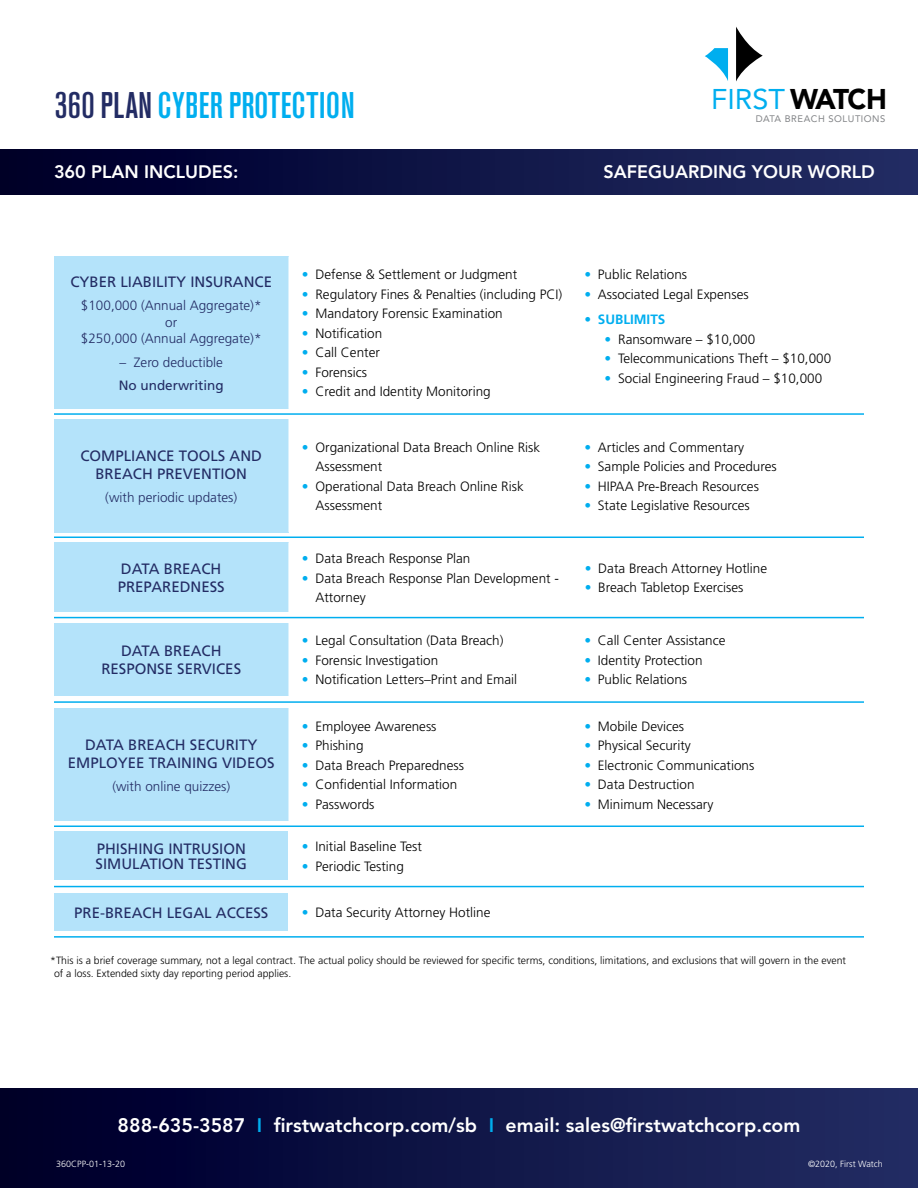
<style>
.page{position:relative;width:918px;height:1188px;background:#fff}
.page>*{position:absolute;margin:0;border:0;box-sizing:border-box;transform-origin:0 0}
.t1{font:39px "C Akzidenz Bld";letter-spacing:-.01em;color:#00aeef}
.t2{font:28.35px "Avenir";color:#00aeef}
.t3{font:800 19.5px "Avenir";color:#fff}
.t4{font:800 18px "Avenir";color:#fff}
.t5{font:15px/18px "Frutiger";color:#232c64;text-align:center}
.t6{font:300 13.5px/19.5px "Frutiger";color:#000}
.t7{font:300 13.5px/16.5px "Frutiger";color:#232c64;text-align:center}
.t8{font:13.5px "Frutiger";color:#232c64}
.t9{font:700 13.5px "Frutiger";color:#00aeef}
.t10{font:300 10.5px/13.5px "Frutiger";color:#000}
.t11{font:9.45px "Avenir";letter-spacing:.055em;color:#808285}
.t12{font:300 9px "Frutiger";color:#fff}
.s1{color:#232c64}
.s2{font-weight:900;color:#000}
.s3{color:#00aeef}
.s4{font-weight:300}
</style>
<div class="page">
<svg style="left:736px;top:27px;width:27px;height:54px"></svg>
<svg style="left:705px;top:48px;width:23px;height:33px"></svg>
<div style="left:0;top:150px;width:918px;height:45px;background:linear-gradient(to right,#000028,#232d64)"></div>
<div style="left:54px;top:256px;width:234px;height:153px;background:#b4e3fa"></div>
<div style="left:54px;top:419px;width:234px;height:113px;background:#b4e3fa"></div>
<div style="left:54px;top:708px;width:234px;height:113px;background:#b4e3fa"></div>
<div style="left:54px;top:623px;width:234px;height:73px;background:#b4e3fa"></div>
<div style="left:54px;top:832px;width:234px;height:48px;background:#b4e3fa"></div>
<div style="left:54px;top:893px;width:234px;height:37px;background:#b4e3fa"></div>
<div style="left:54px;top:542px;width:234px;height:70px;background:#b4e3fa"></div>
<hr style="left:54px;top:413px;width:810px;height:2px;background:#00aeef">
<hr style="left:54px;top:617px;width:810px;height:1px;background:#00aeef">
<hr style="left:54px;top:701px;width:810px;height:2px;background:#00aeef">
<hr style="left:54px;top:826px;width:810px;height:1px;background:#00aeef">
<hr style="left:54px;top:886px;width:810px;height:1px;background:#00aeef">
<hr style="left:54px;top:537px;width:810px;height:1px;background:#00aeef">
<div style="left:0;top:1089px;width:918px;height:99px;background:linear-gradient(to right,#000028,#232d64)"></div>
<hr style="left:54px;top:936px;width:810px;height:2px;background:#00aeef">
<h1 class="t1" style="left:54px;top:79px;width:303px"><span class="s1">360 PLAN</span>CYBER PROTECTION</h1>
<h2 class="t2" style="left:711px;top:76px;width:177px">FIRST <span class="s2">WATCH</span></h2>
<p class="t11" style="left:756px;top:111px;width:131px">DATA BREACH SOLUTIONS</p>
<h3 class="t4" style="left:54px;top:161px;width:186px">360 PLAN INCLUDES:</h3>
<h3 class="t4" style="left:603px;top:161px;width:273px">SAFEGUARDING YOUR WORLD</h3>
<p class="t5" style="left:70px;top:273px;width:203px">CYBER LIABILITY INSURANCE</p>
<p class="t7" style="left:81px;top:297px;width:182px">$100,000 (Annual Aggregate)* or<br>$250,000 (Annual Aggregate)*</p>
<p class="t7" style="left:120px;top:354px;width:105px">– Zero deductible</p>
<p class="t8" style="left:119px;top:377px;width:107px">No underwriting</p>
<p class="t5" style="left:80px;top:446px;width:183px">COMPLIANCE TOOLS AND<br>BREACH PREVENTION</p>
<p class="t7" style="left:105px;top:489px;width:134px">(with periodic updates)</p>
<p class="t5" style="left:118px;top:560px;width:108px;text-align:left">DATA BREACH<br>PREPAREDNESS</p>
<p class="t5" style="left:101px;top:642px;width:141px">DATA BREACH<br>RESPONSE SERVICES</p>
<p class="t5" style="left:68px;top:735px;width:208px">DATA BREACH SECURITY<br>EMPLOYEE TRAINING VIDEOS</p>
<p class="t7" style="left:112px;top:778px;width:119px">(with online quizzes)</p>
<p class="t6" style="left:302px;top:265px;width:217px"><span class="s3">•</span> Defense &amp; Settlement or Judgment</p>
<p class="t6" style="left:302px;top:285px;width:262px"><span class="s3">•</span> Regulatory Fines &amp; Penalties (including PCI)</p>
<p class="t6" style="left:302px;top:304px;width:202px"><span class="s3">•</span> Mandatory Forensic Examination</p>
<p class="t6" style="left:302px;top:324px;width:82px"><span class="s3">•</span> Notification</p>
<p class="t6" style="left:302px;top:343px;width:80px"><span class="s3">•</span> Call Center</p>
<p class="t6" style="left:302px;top:363px;width:67px"><span class="s3">•</span> Forensics</p>
<p class="t6" style="left:302px;top:382px;width:190px"><span class="s3">•</span> Credit and Identity Monitoring</p>
<p class="t6" style="left:315px;top:437px;width:226px;text-indent:-14px"><span class="s3">•</span> Organizational Data Breach Online Risk<br>Assessment</p>
<p class="t6" style="left:315px;top:476px;width:210px;text-indent:-14px"><span class="s3">•</span> Operational Data Breach Online Risk<br>Assessment</p>
<p class="t6" style="left:302px;top:549px;width:170px"><span class="s3">•</span> Data Breach Response Plan</p>
<p class="t6" style="left:315px;top:568px;width:245px;text-indent:-14px"><span class="s3">•</span> Data Breach Response Plan Development -<br>Attorney</p>
<p class="t6" style="left:302px;top:631px;width:203px"><span class="s3">•</span> Legal Consultation (Data Breach)</p>
<p class="t6" style="left:302px;top:650px;width:138px"><span class="s3">•</span> Forensic Investigation</p>
<p class="t6" style="left:302px;top:670px;width:217px"><span class="s3">•</span> Notification Letters–Print and Email</p>
<p class="t6" style="left:302px;top:716px;width:136px"><span class="s3">•</span> Employee Awareness</p>
<p class="t6" style="left:302px;top:736px;width:63px"><span class="s3">•</span> Phishing</p>
<p class="t6" style="left:302px;top:755px;width:164px"><span class="s3">•</span> Data Breach Preparedness</p>
<p class="t6" style="left:302px;top:775px;width:157px"><span class="s3">•</span> Confidential Information</p>
<p class="t6" style="left:302px;top:794px;width:74px"><span class="s3">•</span> Passwords</p>
<p class="t5" style="left:96px;top:841px;width:153px;line-height:15px;text-align:left">PHISHING INTRUSION<br>SIMULATION TESTING</p>
<p class="t6" style="left:302px;top:837px;width:122px"><span class="s3">•</span> Initial Baseline Test</p>
<p class="t6" style="left:302px;top:856px;width:104px"><span class="s3">•</span> Periodic Testing</p>
<p class="t5" style="left:74px;top:903px;width:196px">PRE-BREACH LEGAL ACCESS</p>
<p class="t6" style="left:302px;top:903px;width:190px"><span class="s3">•</span> Data Security Attorney Hotline</p>
<p class="t6" style="left:584px;top:265px;width:104px"><span class="s3">•</span> Public Relations</p>
<p class="t6" style="left:584px;top:284px;width:166px"><span class="s3">•</span> Associated Legal Expenses</p>
<p class="t9" style="left:584px;top:311px;width:83px"><span class="s4">•</span> SUBLIMITS</p>
<p class="t6" style="left:605px;top:329px;width:152px"><span class="s3">•</span> Ransomware – $10,000</p>
<p class="t6" style="left:605px;top:349px;width:228px"><span class="s3">•</span> Telecommunications Theft – $10,000</p>
<p class="t6" style="left:605px;top:368px;width:219px"><span class="s3">•</span> Social Engineering Fraud – $10,000</p>
<p class="t6" style="left:584px;top:437px;width:161px"><span class="s3">•</span> Articles and Commentary</p>
<p class="t6" style="left:584px;top:457px;width:194px"><span class="s3">•</span> Sample Policies and Procedures</p>
<p class="t6" style="left:584px;top:476px;width:176px"><span class="s3">•</span> HIPAA Pre-Breach Resources</p>
<p class="t6" style="left:584px;top:496px;width:167px"><span class="s3">•</span> State Legislative Resources</p>
<p class="t6" style="left:585px;top:558px;width:184px"><span class="s3">•</span> Data Breach Attorney Hotline</p>
<p class="t6" style="left:585px;top:578px;width:160px"><span class="s3">•</span> Breach Tabletop Exercises</p>
<p class="t6" style="left:584px;top:631px;width:143px"><span class="s3">•</span> Call Center Assistance</p>
<p class="t6" style="left:584px;top:650px;width:120px"><span class="s3">•</span> Identity Protection</p>
<p class="t6" style="left:584px;top:670px;width:104px"><span class="s3">•</span> Public Relations</p>
<p class="t6" style="left:584px;top:716px;width:101px"><span class="s3">•</span> Mobile Devices</p>
<p class="t6" style="left:584px;top:736px;width:108px"><span class="s3">•</span> Physical Security</p>
<p class="t6" style="left:584px;top:755px;width:172px"><span class="s3">•</span> Electronic Communications</p>
<p class="t6" style="left:584px;top:775px;width:112px"><span class="s3">•</span> Data Destruction</p>
<p class="t6" style="left:584px;top:794px;width:130px"><span class="s3">•</span> Minimum Necessary</p>
<p class="t10" style="left:54px;top:954px;width:794px;text-indent:-4px">*This is a brief coverage summary, not a legal contract. The actual policy should be reviewed for specific terms, conditions, limitations, and exclusions that will govern in the event of a loss. Extended sixty day reporting period applies.</p>
<h3 class="t3" style="left:118px;top:1113px;width:684px">888-635-3587 <span class="s3">I</span> firstwatchcorp.com/sb <span class="s3">I</span> email: sales@firstwatchcorp.com</h3>
<p class="t12" style="left:56px;top:1159px;width:71px">360CPP-01-13-20</p>
<p class="t12" style="left:808px;top:1159px;width:76px">©2020, First Watch</p>
</div>
